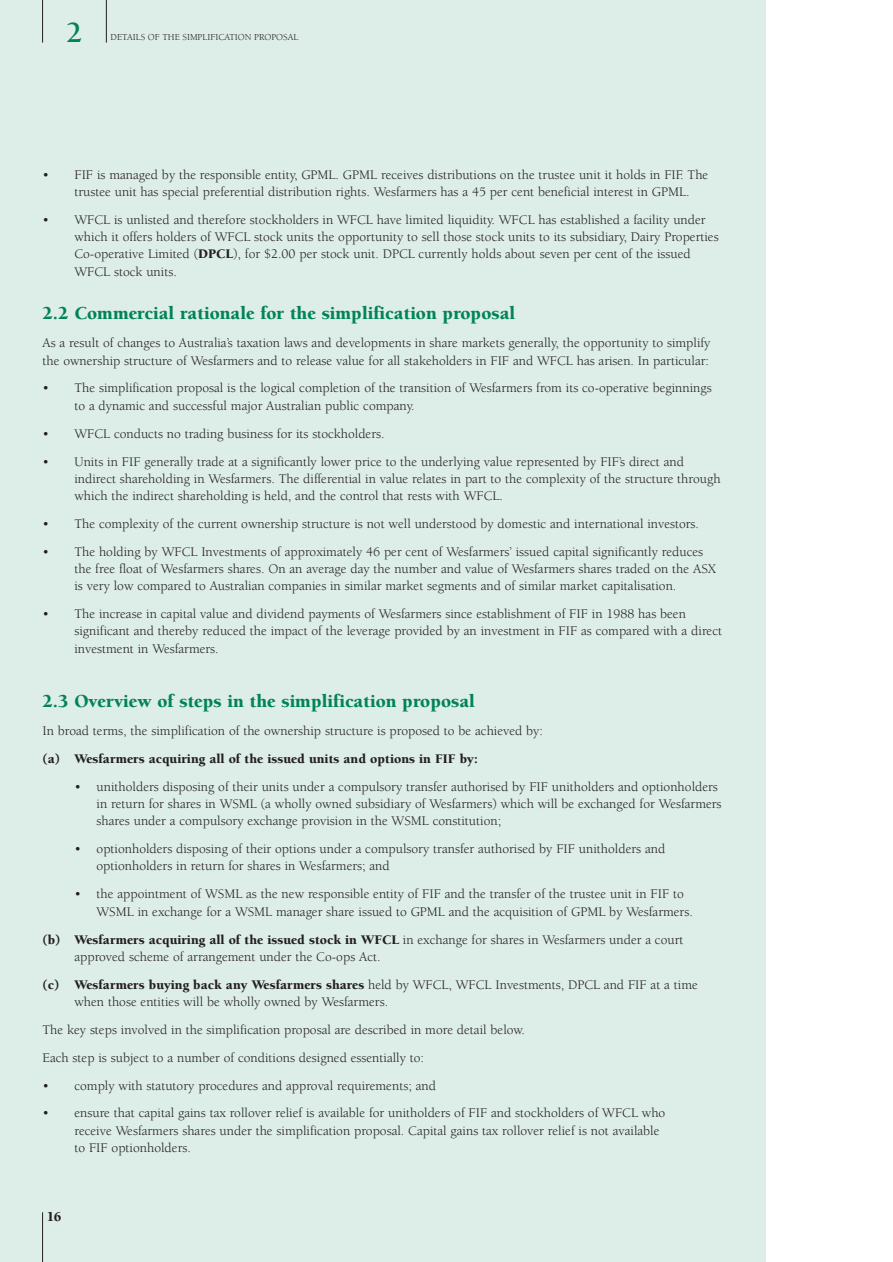
<style>
.page{position:relative;width:893px;height:1262px;background:#fff}
.page>*{position:absolute;margin:0;border:0;box-sizing:border-box;transform-origin:0 0}
.t1{font:700 30px "Berkeley";color:#008356}
.t2{font:900 18.75px "Berkeley";color:#008356}
.t3{font:900 13.8px "Berkeley";color:#231f20}
.t4{font:13.5px/17.2px "Berkeley";color:#231f20}
.t5{font:900 13.5px "Berkeley";color:#231f20}
.t6{font:9.3px "Berkeley";color:#231f20}
.s1{font-weight:900}
</style>
<div class="page">
<div style="left:0;top:0;width:765px;height:1262px;background:#ddede7"></div>
<hr style="left:42px;top:1212px;width:1px;height:50px;background:#231f20">
<hr style="left:42px;top:0;width:1px;height:43px;background:#231f20">
<hr style="left:106px;top:0;width:1px;height:43px;background:#231f20">
<h1 class="t1" style="left:66px;top:21px;width:18px">2</h1>
<p class="t6" style="left:111px;top:34px;width:189px">DETAILS OF THE SIMPLIFICATION PROPOSAL</p>
<p class="t4" style="left:74px;top:167px;width:635px;text-indent:-32px">• FIF is managed by the responsible entity, GPML. GPML receives distributions on the trustee unit it holds in FIF. The trustee unit has special preferential distribution rights. Wesfarmers has a 45 per cent beneficial interest in GPML.</p>
<p class="t4" style="left:74px;top:212px;width:645px;text-indent:-32px">• WFCL is unlisted and therefore stockholders in WFCL have limited liquidity. WFCL has established a facility under which it offers holders of WFCL stock units the opportunity to sell those stock units to its subsidiary, Dairy Properties Co-operative Limited (<span class="s1">DPCL</span>), for $2.00 per stock unit. DPCL currently holds about seven per cent of the issued WFCL stock units.</p>
<h2 class="t2" style="left:43px;top:306px;width:474px">2.2 Commercial rationale for the simplification proposal</h2>
<p class="t4" style="left:43px;top:336px;width:669px">As a result of changes to Australia’s taxation laws and developments in share markets generally, the opportunity to simplify the ownership structure of Wesfarmers and to release value for all stakeholders in FIF and WFCL has arisen. In particular:</p>
<p class="t4" style="left:74px;top:381px;width:639px;text-indent:-32px">• The simplification proposal is the logical completion of the transition of Wesfarmers from its co-operative beginnings to a dynamic and successful major Australian public company.</p>
<p class="t4" style="left:43px;top:426px;width:343px">• WFCL conducts no trading business for its stockholders.</p>
<p class="t4" style="left:74px;top:454px;width:647px;text-indent:-32px">• Units in FIF generally trade at a significantly lower price to the underlying value represented by FIF’s direct and indirect shareholding in Wesfarmers. The differential in value relates in part to the complexity of the structure through which the indirect shareholding is held, and the control that rests with WFCL.</p>
<p class="t4" style="left:43px;top:516px;width:658px">• The complexity of the current ownership structure is not well understood by domestic and international investors.</p>
<p class="t4" style="left:74px;top:544px;width:643px;text-indent:-32px">• The holding by WFCL Investments of approximately 46 per cent of Wesfarmers’ issued capital significantly reduces the free float of Wesfarmers shares. On an average day the number and value of Wesfarmers shares traded on the ASX is very low compared to Australian companies in similar market segments and of similar market capitalisation.</p>
<p class="t4" style="left:74px;top:606px;width:649px;text-indent:-32px">• The increase in capital value and dividend payments of Wesfarmers since establishment of FIF in 1988 has been significant and thereby reduced the impact of the leverage provided by an investment in FIF as compared with a direct investment in Wesfarmers.</p>
<h2 class="t2" style="left:43px;top:694px;width:434px">2.3 Overview of steps in the simplification proposal</h2>
<p class="t4" style="left:43px;top:723px;width:502px">In broad terms, the simplification of the ownership structure is proposed to be achieved by:</p>
<p class="t5" style="left:43px;top:753px;width:437px">(a) Wesfarmers acquiring all of the issued units and options in FIF by:</p>
<p class="t4" style="left:97px;top:779px;width:626px;text-indent:-22px">• unitholders disposing of their units under a compulsory transfer authorised by FIF unitholders and optionholders in return for shares in WSML (a wholly owned subsidiary of Wesfarmers) which will be exchanged for Wesfarmers shares under a compulsory exchange provision in the WSML constitution;</p>
<p class="t4" style="left:97px;top:841px;width:570px;text-indent:-22px">• optionholders disposing of their options under a compulsory transfer authorised by FIF unitholders and optionholders in return for shares in Wesfarmers; and</p>
<p class="t4" style="left:97px;top:886px;width:597px;text-indent:-22px">• the appointment of WSML as the new responsible entity of FIF and the transfer of the trustee unit in FIF to<br>WSML in exchange for a WSML manager share issued to GPML and the acquisition of GPML by Wesfarmers.</p>
<p class="t4" style="left:74px;top:932px;width:610px;text-indent:-32px"><span class="s1">(b) Wesfarmers acquiring all of the issued stock in WFCL</span> in exchange for shares in Wesfarmers under a court approved scheme of arrangement under the Co-ops Act.</p>
<p class="t4" style="left:74px;top:977px;width:625px;text-indent:-32px"><span class="s1">(c) Wesfarmers buying back any Wesfarmers shares</span> held by WFCL, WFCL Investments, DPCL and FIF at a time when those entities will be wholly owned by Wesfarmers.</p>
<p class="t4" style="left:43px;top:1016px;width:484px;line-height:27.9px">The key steps involved in the simplification proposal are described in more detail below.<br>Each step is subject to a number of conditions designed essentially to:</p>
<p class="t4" style="left:43px;top:1078px;width:395px">• comply with statutory procedures and approval requirements; and</p>
<p class="t4" style="left:74px;top:1105px;width:592px;text-indent:-32px">• ensure that capital gains tax rollover relief is available for unitholders of FIF and stockholders of WFCL who receive Wesfarmers shares under the simplification proposal. Capital gains tax rollover relief is not available to FIF optionholders.</p>
<p class="t3" style="left:47px;top:1211px;width:16px">16</p>
</div>
